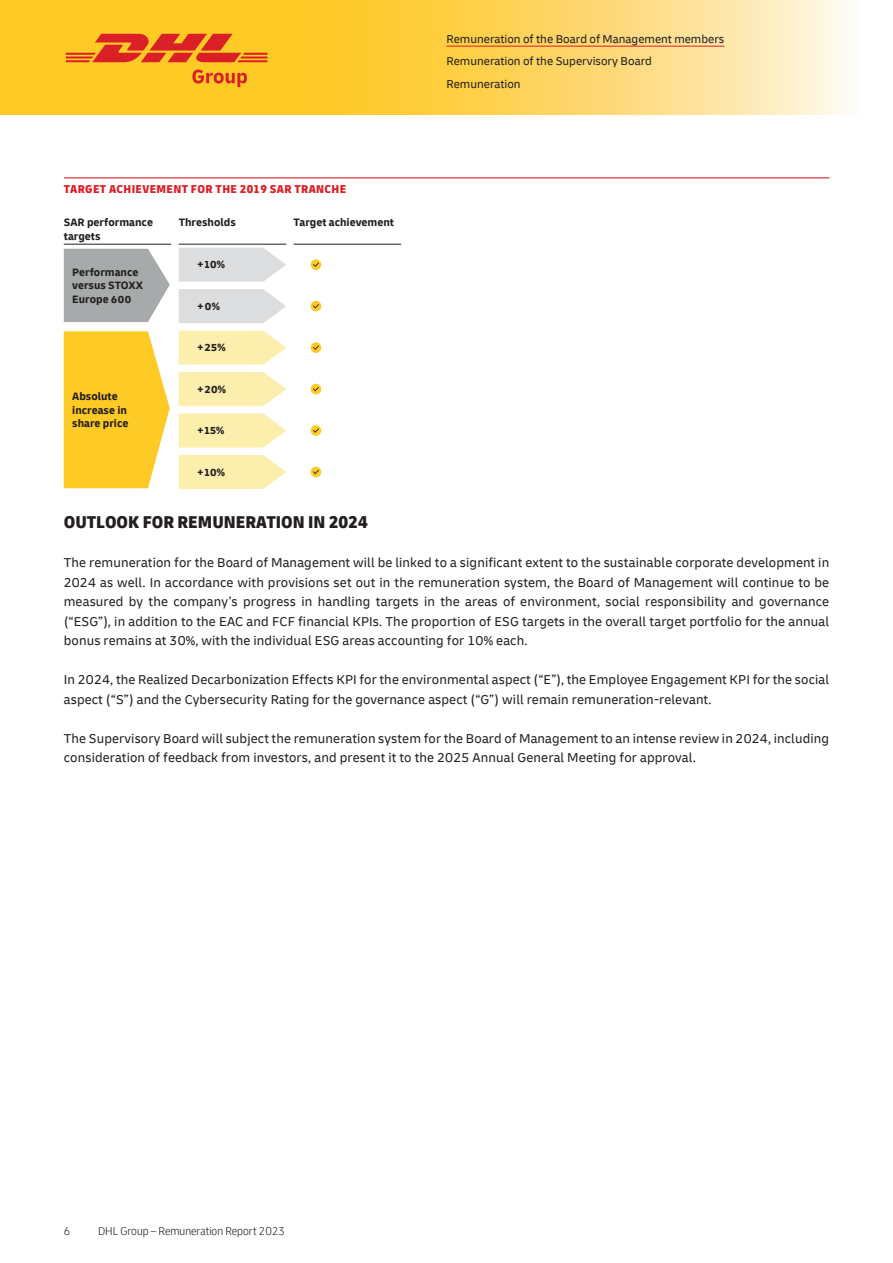
<style>
.page{position:relative;width:893px;height:1263px;background:#fff}
.page>*{position:absolute;margin:0;border:0;box-sizing:border-box;transform-origin:0 0}
.t1{font:900 condensed 18px "Delivery";color:#231f20}
.t2{font:13.5px/19.5px "Delivery";letter-spacing:.01em;color:#231f20}
.t3{font:12px/22.8px "Delivery";color:#231f20}
.t4{font:900 condensed 12px "Delivery";letter-spacing:.03em;color:#da1f26}
.t5{font:300 condensed 12px "Delivery";color:#231f20}
.t6{font:700 11.25px/13.5px "Delivery";color:#231f20}
</style>
<div class="page">
<hr style="left:64px;top:177px;width:765px;height:1px;background:#da1f26">
<hr style="left:64px;top:244px;width:107px;height:1px;background:#231f20">
<hr style="left:179px;top:244px;width:107px;height:1px;background:#231f20">
<hr style="left:294px;top:244px;width:107px;height:1px;background:#231f20">
<svg style="left:64px;top:249px;width:106px;height:73px;background:#b0b2b2"></svg>
<svg style="left:178px;top:247px;width:108px;height:35px;background:#e0e1e3"></svg>
<div style="left:311px;top:259px;width:10px;height:11px;background:#feca26;border-radius:50%"></div>
<svg style="left:313px;top:262px;width:6px;height:5px"></svg>
<svg style="left:178px;top:289px;width:108px;height:34px;background:#dfe0e2"></svg>
<div style="left:311px;top:301px;width:10px;height:10px;background:#feca26;border-radius:50%"></div>
<svg style="left:313px;top:304px;width:6px;height:4px"></svg>
<svg style="left:64px;top:331px;width:106px;height:157px;background:#fecf3c"></svg>
<svg style="left:178px;top:330px;width:108px;height:35px;background:#fcf0b8"></svg>
<div style="left:311px;top:342px;width:10px;height:11px;background:#feca26;border-radius:50%"></div>
<svg style="left:313px;top:345px;width:6px;height:5px"></svg>
<svg style="left:178px;top:372px;width:108px;height:34px;background:#fcefb6"></svg>
<div style="left:311px;top:384px;width:10px;height:10px;background:#feca26;border-radius:50%"></div>
<svg style="left:313px;top:387px;width:6px;height:4px"></svg>
<svg style="left:178px;top:413px;width:108px;height:35px;background:#fcf0b8"></svg>
<div style="left:311px;top:425px;width:10px;height:11px;background:#feca26;border-radius:50%"></div>
<svg style="left:313px;top:428px;width:6px;height:5px"></svg>
<svg style="left:178px;top:455px;width:108px;height:34px;background:#fcefb6"></svg>
<div style="left:311px;top:467px;width:10px;height:10px;background:#feca26;border-radius:50%"></div>
<svg style="left:313px;top:470px;width:6px;height:4px"></svg>
<svg style="left:204px;top:0;width:644px;height:115px;background:#fed86b"></svg>
<div style="left:0;top:0;width:204px;height:115px;background:#feca26"></div>
<svg style="left:66px;top:34px;width:201px;height:28px"></svg>
<svg style="left:192px;top:70px;width:55px;height:17px"></svg>
<hr style="left:446px;top:46px;width:278px;height:1px;background:#da1f26">
<p class="t3" style="left:446px;top:27px;width:279px">Remuneration of the Board of Management members</p>
<p class="t4" style="left:64px;top:181px;width:284px">TARGET ACHIEVEMENT FOR THE 2019 SAR TRANCHE</p>
<p class="t6" style="left:64px;top:215px;width:91px;line-height:14.2px">SAR performance targets</p>
<p class="t6" style="left:179px;top:215px;width:59px">Thresholds</p>
<p class="t6" style="left:294px;top:215px;width:102px">Target achievement</p>
<p class="t6" style="left:72px;top:265px;width:72px">Performance versus STOXX<br>Europe 600</p>
<p class="t6" style="left:197px;top:258px;width:29px">+ 10%</p>
<p class="t6" style="left:197px;top:299px;width:24px">+ 0%</p>
<p class="t6" style="left:72px;top:389px;width:58px">Absolute increase in share price</p>
<p class="t6" style="left:197px;top:341px;width:30px">+ 25%</p>
<p class="t6" style="left:197px;top:382px;width:30px">+ 20%</p>
<p class="t6" style="left:197px;top:424px;width:29px">+ 15%</p>
<p class="t6" style="left:197px;top:465px;width:29px">+ 10%</p>
<p class="t3" style="left:446px;top:50px;width:207px">Remuneration of the Supervisory Board<br>Remuneration</p>
<h1 class="t1" style="left:64px;top:511px;width:306px">OUTLOOK FOR REMUNERATION IN 2024</h1>
<p class="t2" style="left:64px;top:553px;width:767px;text-align:justify">The remuneration for the Board of Management will be linked to a significant extent to the sustainable corporate development in 2024 as well. In accordance with provisions set out in the remuneration system, the Board of Management will continue to be measured by the company’s progress in handling targets in the areas of environment, social responsibility and governance (“ESG”), in addition to the EAC and FCF financial KPIs. The proportion of ESG targets in the overall target portfolio for the annual bonus remains at 30%, with the individual ESG areas accounting for 10% each.</p>
<p class="t2" style="left:64px;top:670px;width:767px">In 2024, the Realized Decarbonization Effects KPI for the environmental aspect (“E”), the Employee Engagement KPI for the social aspect (“S”) and the Cybersecurity Rating for the governance aspect (“G”) will remain remuneration-relevant.</p>
<p class="t2" style="left:64px;top:728px;width:767px">The Supervisory Board will subject the remuneration system for the Board of Management to an intense review in 2024, including consideration of feedback from investors, and present it to the 2025 Annual General Meeting for approval.</p>
<p class="t5" style="left:64px;top:1224px;width:8px">6</p>
<p class="t5" style="left:98px;top:1224px;width:188px">DHL Group – Remuneration Report 2023</p>
</div>
